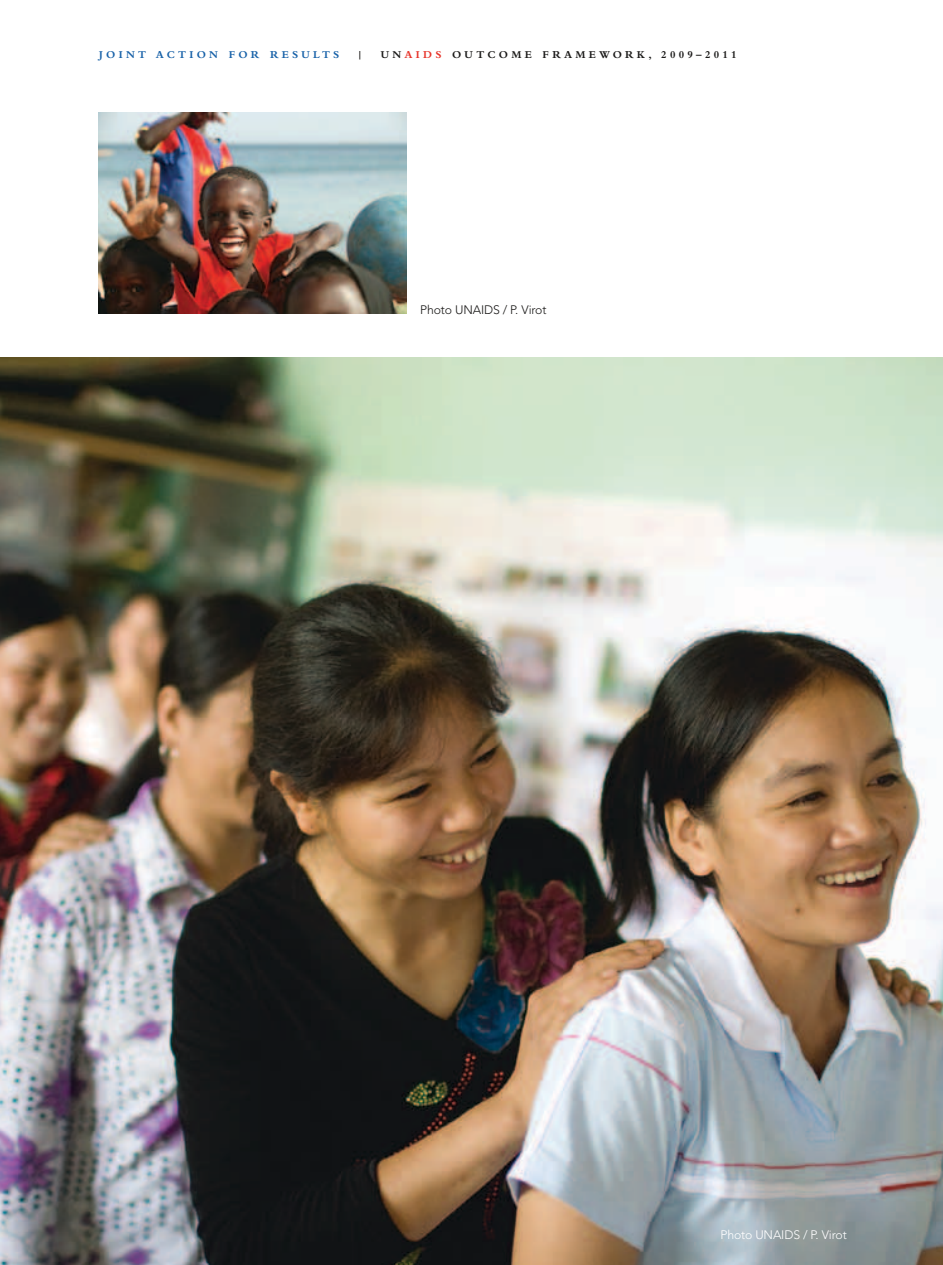
<style>
.page{position:relative;width:943px;height:1265px;background:#fff}
.page>*{position:absolute;margin:0;border:0;box-sizing:border-box;transform-origin:0 0}
.t1{font:300 12.25px "Avenir";letter-spacing:-.01em;color:#1a1918}
.t2{font:300 12.25px "Avenir";letter-spacing:-.01em;color:#fff}
.t3{font:700 10.85px "Bembo";letter-spacing:.3em;color:#1a1918}
.t4{font:700 10.85px "Bembo";letter-spacing:.3em;color:#1761a8}
.s1{color:#e73329}
</style>
<div class="page">
<img style="left:0;top:357px;width:943px;height:908px">
<img style="left:98px;top:113px;width:308px;height:201px">
<p class="t4" style="left:99px;top:49px;width:242px">JOINT ACTION FOR RESULTS</p>
<p class="t3" style="left:357px;top:49px;width:8px">|</p>
<p class="t3" style="left:380px;top:49px;width:357px">UN<span class="s1">AIDS</span> OUTCOME FRAMEWORK, 2009–2011</p>
<p class="t1" style="left:420px;top:302px;width:128px">Photo UNAIDS / P. Virot</p>
<p class="t2" style="left:720px;top:1228px;width:128px">Photo UNAIDS / P. Virot</p>
</div>
